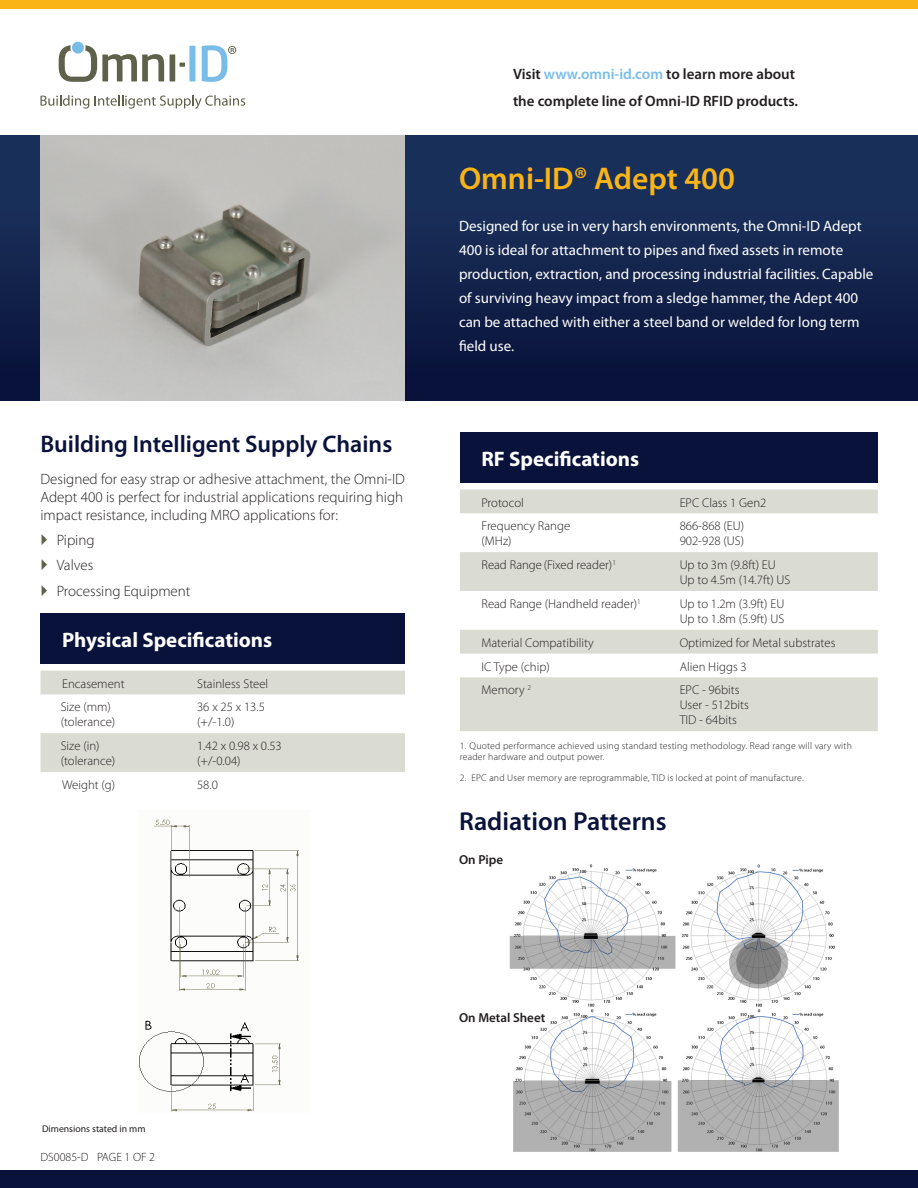
<style>
.page{position:relative;width:918px;height:1188px;background:#fff}
.page>*{position:absolute;margin:0;border:0;box-sizing:border-box;transform-origin:0 0}
._00_BlueBar_Title{font:600 31.5px "Myriad Pro";color:#fbb416}
._01_Heading{font:600 26.1px "Myriad Pro";color:#09123a}
._01_Heading-2{font:600 24px "Myriad Pro";color:#09123a}
.Table_Body{font:700 21px "Myriad Pro";color:#fff}
._00_BlueBar_Title-2{font:15px/24px "Myriad Pro";color:#fff}
._03_Body{font:300 15px/18px "Myriad Pro";color:#231f20;text-align:justify}
.t1{font:600 15px/27px "Myriad Pro";color:#231f20}
._03_Bullet{font:300 15px "Myriad Pro";color:#231f20}
._03_Bullet-2{font:600 13.05px "Myriad Pro";color:#231f20}
.Table_Body-2{font:300 12.75px "Myriad Pro";color:#231f20}
.DocumentRev_Number{font:300 12px "Myriad Pro";color:#231f20}
._03_Body-2{font:300 9.75px/11.2px "Myriad Pro";letter-spacing:.02em;color:#231f20}
.Table_Column_Head{font:9.75px "Myriad Pro";color:#231f20}
.s1{color:#78bde8}
</style>
<div class="page">
<div style="left:0;top:1170px;width:918px;height:18px;background:#09123a"></div>
<svg style="left:59px;top:45px;width:105px;height:37px"></svg>
<div style="left:170px;top:55px;width:5px;height:26px;background:#60614b"></div>
<svg style="left:180px;top:63px;width:5px;height:4px"></svg>
<div style="left:189px;top:46px;width:6px;height:35px;background:#78bde8"></div>
<div style="left:72px;top:42px;width:12px;height:12px;background:#78bde8;border-radius:50%"></div>
<svg style="left:202px;top:45px;width:34px;height:37px"></svg>
<svg style="left:41px;top:95px;width:48px;height:14px"></svg>
<svg style="left:95px;top:95px;width:150px;height:14px"></svg>
<div style="left:0;top:0;width:918px;height:9px;background:#fbb416"></div>
<div style="left:0;top:135px;width:918px;height:266px;background:linear-gradient(to bottom,#1c3561,#091238)"></div>
<img style="left:40px;top:135px;width:365px;height:266px">
<div style="left:40px;top:613px;width:365px;height:51px;background:#09123a"></div>
<svg style="left:40px;top:671px;width:365px;height:101px"></svg>
<div style="left:460px;top:432px;width:418px;height:51px;background:#09123a"></div>
<svg style="left:460px;top:490px;width:418px;height:241px;fill:#dadbd3"></svg>
<img style="left:509px;top:864px;width:330px;height:288px">
<img style="left:139px;top:819px;width:160px;height:293px">
<p class="_01_Heading-2" style="left:40px;top:429px;width:353px">Building Intelligent Supply Chains</p>
<p class="_03_Body" style="left:40px;top:470px;width:366px">Designed for easy strap or adhesive attachment, the Omni-ID Adept 400 is perfect for industrial applications requiring high impact resistance, including MRO applications for:</p>
<p class="_03_Bullet" style="left:57px;top:530px;width:39px">Piping</p>
<p class="_03_Bullet" style="left:57px;top:556px;width:38px">Valves</p>
<p class="_03_Bullet" style="left:57px;top:581px;width:135px">Processing Equipment</p>
<p class="Table_Body" style="left:62px;top:628px;width:212px">Physical Specifications</p>
<p class="Table_Body-2" style="left:62px;top:676px;width:64px">Encasement</p>
<p class="Table_Body-2" style="left:197px;top:676px;width:73px">Stainless Steel</p>
<p class="Table_Body-2" style="left:61px;top:700px;width:52px">Size (mm)</p>
<p class="Table_Body-2" style="left:61px;top:715px;width:56px">(tolerance)</p>
<p class="Table_Body-2" style="left:197px;top:700px;width:69px">36 x 25 x 13.5</p>
<p class="Table_Body-2" style="left:197px;top:715px;width:39px">(+/-1.0)</p>
<p class="Table_Body-2" style="left:61px;top:738px;width:40px">Size (in)</p>
<p class="Table_Body-2" style="left:61px;top:753px;width:56px">(tolerance)</p>
<p class="Table_Body-2" style="left:197px;top:738px;width:86px">1.42 x 0.98 x 0.53</p>
<p class="Table_Body-2" style="left:197px;top:753px;width:45px">(+/-0.04)</p>
<p class="Table_Body-2" style="left:62px;top:777px;width:55px">Weight (g)</p>
<p class="Table_Body-2" style="left:197px;top:777px;width:22px">58.0</p>
<p class="t1" style="left:513px;top:60px;width:287px">Visit <span class="s1">www.omni-id.com</span> to learn more about the complete line of Omni-ID RFID products.</p>
<p class="_00_BlueBar_Title" style="left:459px;top:158px;width:278px">Omni-ID® Adept 400</p>
<p class="_00_BlueBar_Title-2" style="left:459px;top:214px;width:416px">Designed for use in very harsh environments, the Omni-ID Adept 400 is ideal for attachment to pipes and fixed assets in remote production, extraction, and processing industrial facilities. Capable of surviving heavy impact from a sledge hammer, the Adept 400 can be attached with either a steel band or welded for long term field use.</p>
<p class="Table_Body" style="left:482px;top:447px;width:159px">RF Specifications</p>
<p class="Table_Body-2" style="left:482px;top:495px;width:44px">Protocol</p>
<p class="Table_Body-2" style="left:680px;top:495px;width:88px">EPC Class 1 Gen2</p>
<p class="Table_Body-2" style="left:482px;top:518px;width:90px">Frequency Range</p>
<p class="Table_Body-2" style="left:482px;top:533px;width:32px">(MHz)</p>
<p class="Table_Body-2" style="left:680px;top:518px;width:66px">866-868 (EU)</p>
<p class="Table_Body-2" style="left:680px;top:533px;width:66px">902-928 (US)</p>
<p class="Table_Body-2" style="left:482px;top:557px;width:136px">Read Range (Fixed reader)<sup>1</sup></p>
<p class="Table_Body-2" style="left:680px;top:557px;width:98px">Up to 3m (9.8ft) EU</p>
<p class="Table_Body-2" style="left:680px;top:572px;width:112px">Up to 4.5m (14.7ft) US</p>
<p class="Table_Body-2" style="left:482px;top:596px;width:161px">Read Range (Handheld reader)<sup>1</sup></p>
<p class="Table_Body-2" style="left:680px;top:596px;width:106px">Up to 1.2m (3.9ft) EU</p>
<p class="Table_Body-2" style="left:680px;top:611px;width:106px">Up to 1.8m (5.9ft) US</p>
<p class="Table_Body-2" style="left:482px;top:635px;width:114px">Material Compatibility</p>
<p class="Table_Body-2" style="left:680px;top:635px;width:157px">Optimized for Metal substrates</p>
<p class="Table_Body-2" style="left:482px;top:659px;width:70px">IC Type (chip)</p>
<p class="Table_Body-2" style="left:680px;top:659px;width:69px">Alien Higgs 3</p>
<p class="Table_Body-2" style="left:482px;top:683px;width:51px">Memory <sup>2</sup></p>
<p class="Table_Body-2" style="left:680px;top:683px;width:61px">EPC - 96bits</p>
<p class="Table_Body-2" style="left:680px;top:698px;width:71px">User - 512bits</p>
<p class="Table_Body-2" style="left:680px;top:713px;width:59px">TID - 64bits</p>
<p class="_03_Body-2" style="left:460px;top:740px;width:394px">1. Quoted performance achieved using standard testing methodology. Read range will vary with reader hardware and output power.</p>
<p class="_03_Body-2" style="left:460px;top:772px;width:345px">2. EPC and User memory are reprogrammable, TID is locked at point of manufacture.</p>
<p class="_01_Heading" style="left:459px;top:804px;width:209px">Radiation Patterns</p>
<p class="_03_Bullet-2" style="left:459px;top:851px;width:46px">On Pipe</p>
<p class="Table_Column_Head" style="left:42px;top:1123px;width:105px">Dimensions stated in mm</p>
<p class="DocumentRev_Number" style="left:40px;top:1150px;width:116px">DS0085-D PAGE 1 OF 2</p>
<p class="_03_Bullet-2" style="left:459px;top:1009px;width:88px">On Metal Sheet</p>
</div>
